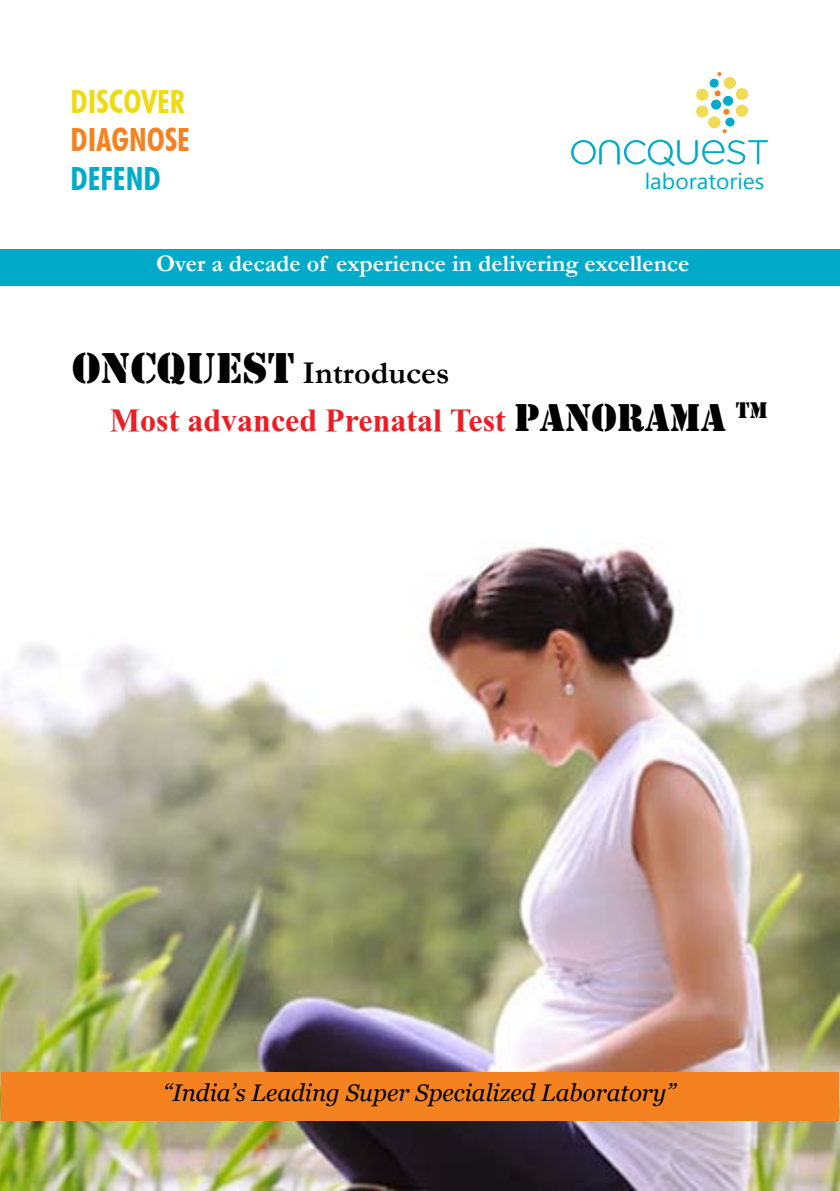
<style>
.page{position:relative;width:840px;height:1191px;background:#fff}
.page>*{position:absolute;margin:0;border:0;box-sizing:border-box;transform-origin:0 0}
.t1{font:700 32px "TR Times New Roman";color:#ed1d24}
.t2{font:700 32px "Garamond";color:#000}
.t3{font:700 condensed 32px "Futura BT";color:#f0da10}
.t4{font:700 condensed 32px "Futura BT";color:#f58220}
.t5{font:700 condensed 32px "Futura BT";color:#00abca}
.t6{font:700 24px "Garamond";color:#fff}
.t7{font:italic 24px "Georgia";color:#000}
.t8{font:22.2px "Segoe UI";color:#00abca}
.s1{font-family:"Stencil Std";font-weight:400;font-size:40px}
.s2{font-family:"Stencil";font-weight:400;font-size:40px;color:#000}
</style>
<div class="page">
<img style="left:0;top:545px;width:839px;height:646px">
<svg style="left:571px;top:140px;width:196px;height:26px"></svg>
<div style="left:725px;top:118px;width:9px;height:8px;background:#00abca;border-radius:50%"></div>
<svg style="left:723px;top:109px;width:6px;height:6px"></svg>
<svg style="left:722px;top:129px;width:4px;height:4px"></svg>
<svg style="left:710px;top:99px;width:11px;height:11px"></svg>
<div style="left:722px;top:96px;width:11px;height:10px;background:#00abca;border-radius:50%"></div>
<div style="left:735px;top:105px;width:12px;height:12px;background:#efdb54;border-radius:50%"></div>
<div style="left:735px;top:88px;width:12px;height:12px;background:#efdb54;border-radius:50%"></div>
<div style="left:723px;top:77px;width:12px;height:12px;background:#efdb54;border-radius:50%"></div>
<svg style="left:695px;top:89px;width:13px;height:12px"></svg>
<div style="left:695px;top:105px;width:13px;height:12px;background:#efdb54;border-radius:50%"></div>
<svg style="left:707px;top:116px;width:13px;height:12px"></svg>
<div style="left:709px;top:79px;width:9px;height:9px;background:#00abca;border-radius:50%"></div>
<svg style="left:714px;top:90px;width:6px;height:6px"></svg>
<svg style="left:717px;top:72px;width:4px;height:4px"></svg>
<div style="left:0;top:250px;width:839px;height:36px;background:#00abca"></div>
<div style="left:1px;top:1072px;width:837px;height:49px;background:#f58220"></div>
<h1 class="t3" style="left:70px;top:82px;width:115px">DISCOVER</h1>
<h1 class="t4" style="left:70px;top:120px;width:121px">DIAGNOSE</h1>
<h1 class="t5" style="left:70px;top:159px;width:91px">DEFEND</h1>
<p class="t8" style="left:644px;top:166px;width:121px">laboratories</p>
<p class="t6" style="left:156px;top:247px;width:534px">Over a decade of experience in delivering excellence</p>
<h1 class="t2" style="left:72px;top:351px;width:379px"><span class="s1">ONCQUEST</span> Introduces</h1>
<h1 class="t1" style="left:110px;top:398px;width:659px">Most advanced Prenatal Test <span class="s2">PANORAMA</span> <sup>TM</sup></h1>
<p class="t7" style="left:163px;top:1079px;width:513px">“India’s Leading Super Specialized Laboratory”</p>
</div>
